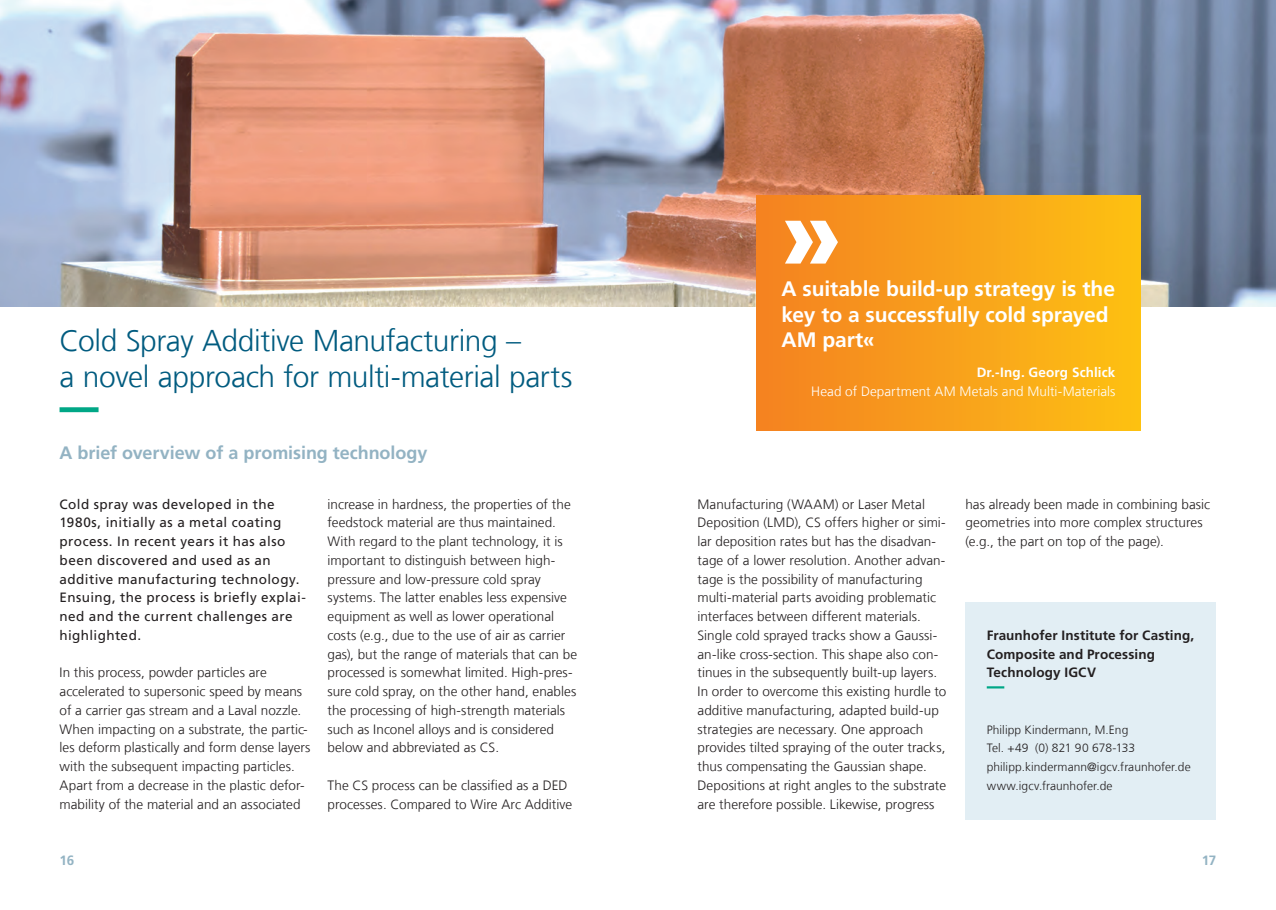
<style>
.page{position:relative;width:1276px;height:910px;background:#fff}
.page>*{position:absolute;margin:0;border:0;box-sizing:border-box;transform-origin:0 0}
.t1{font:900 105px "Frutiger LT Com";color:#fff}
.Ueberschrift_20_24_b{font:300 30px/36px "Frutiger LT Com";letter-spacing:-.015em;color:#005b7f}
.Zitat_14_17_weiss{font:700 21px/25.5px "Frutiger LT Com";letter-spacing:-.005em;color:#fff}
.Sub_Ueberschrift_12{font:700 18px "Frutiger LT Com";letter-spacing:-.005em;color:#93b3c3}
.Fliesstext_9_12_5_sc{font:300 13.5px/18.8px "Frutiger LT Com";letter-spacing:.005em;color:#231f20}
.Introtext_9_12_5_sch{font:13.5px/18.8px "Frutiger LT Com";letter-spacing:.03em;color:#231f20}
.Infokasten_klein_Ueb{font:700 13.5px/18.8px "Frutiger LT Com";letter-spacing:.01em;color:#231f20}
.Zitat_Autor_Info_9_1{font:300 13.5px "Frutiger LT Com";letter-spacing:.005em;color:#fff}
.Zitat_Autor_9_12_5_w{font:700 13.5px "Frutiger LT Com";letter-spacing:.01em;color:#fff}
.t2{font:700 13.5px "Frutiger LT Com";color:#93b3c3}
.Infokasten_klein_Fli{font:300 12px "Frutiger LT Com";letter-spacing:.005em;color:#231f20}
</style>
<div class="page">
<img style="left:0;top:0;width:1276px;height:306px">
<svg style="left:60px;top:407px;width:39px;height:5px"></svg>
<div style="left:756px;top:196px;width:385px;height:235px;background:linear-gradient(to right,#f48122,#fdc113)"></div>
<div style="left:965px;top:602px;width:251px;height:218px;background:#e2eef4"></div>
<svg style="left:986px;top:686px;width:19px;height:2px"></svg>
<p class="Ueberschrift_20_24_b" style="left:60px;top:323px;width:514px">Cold Spray Additive Manufacturing –<br>a novel approach for multi-material parts</p>
<p class="Sub_Ueberschrift_12" style="left:60px;top:442px;width:369px">A brief overview of a promising technology</p>
<p class="Introtext_9_12_5_sch" style="left:60px;top:495px;width:248px">Cold spray was developed in the<br>1980s, initially as a metal coating process. In recent years it has also been discovered and used as an additive manufacturing technology.<br>Ensuing, the process is briefly explai&shy;ned and the current challenges are highlighted.</p>
<p class="Fliesstext_9_12_5_sc" style="left:60px;top:663px;width:252px">In this process, powder particles are accelerated to supersonic speed by means of a carrier gas stream and a Laval nozzle.<br>When impacting on a substrate, the partic&shy;les deform plastically and form dense layers with the subsequent impacting particles.<br>Apart from a decrease in the plastic defor&shy;mability of the material and an associated</p>
<p class="Fliesstext_9_12_5_sc" style="left:327px;top:495px;width:251px">increase in hardness, the properties of the feedstock material are thus maintained.<br>With regard to the plant technology, it is important to distinguish between high&shy;pressure and low-pressure cold spray systems. The latter enables less expensive equipment as well as lower operational costs (e.g., due to the use of air as carrier gas), but the range of materials that can be processed is somewhat limited. High-pres&shy;sure cold spray, on the other hand, enables the processing of high-strength materials such as Inconel alloys and is considered below and abbreviated as CS.</p>
<p class="Fliesstext_9_12_5_sc" style="left:327px;top:776px;width:246px">The CS process can be classified as a DED processes. Compared to Wire Arc Additive</p>
<p class="t1" style="left:778px;top:171px;width:66px">»</p>
<p class="Zitat_14_17_weiss" style="left:781px;top:276px;width:335px">A suitable build-up strategy is the key to a successfully cold sprayed<br>AM part«</p>
<p class="Zitat_Autor_9_12_5_w" style="left:976px;top:365px;width:140px">Dr.-Ing. Georg Schlick</p>
<p class="Zitat_Autor_Info_9_1" style="left:811px;top:384px;width:306px">Head of Department AM Metals and Multi-Materials</p>
<p class="Fliesstext_9_12_5_sc" style="left:697px;top:495px;width:250px">Manufacturing (WAAM) or Laser Metal Deposition (LMD), CS offers higher or simi&shy;lar deposition rates but has the disadvan&shy;tage of a lower resolution. Another advan&shy;tage is the possibility of manufacturing multi-material parts avoiding problematic interfaces between different materials.<br>Single cold sprayed tracks show a Gaussi&shy;an-like cross-section. This shape also con&shy;tinues in the subsequently built-up layers.<br>In order to overcome this existing hurdle to additive manufacturing, adapted build-up strategies are necessary. One approach provides tilted spraying of the outer tracks, thus compensating the Gaussian shape.<br>Depositions at right angles to the substrate are therefore possible. Likewise, progress</p>
<p class="Fliesstext_9_12_5_sc" style="left:965px;top:495px;width:246px">has already been made in combining basic geometries into more complex structures (e.g., the part on top of the page).</p>
<p class="Infokasten_klein_Ueb" style="left:986px;top:626px;width:209px">Fraunhofer Institute for Casting,<br>Composite and Processing<br>Technology IGCV</p>
<p class="Infokasten_klein_Fli" style="left:986px;top:722px;width:143px">Philipp Kindermann, M.Eng</p>
<p class="Infokasten_klein_Fli" style="left:986px;top:741px;width:150px">Tel. +49 (0) 821 90 678-133</p>
<p class="Infokasten_klein_Fli" style="left:986px;top:760px;width:205px">philipp.kindermann@igcv.fraunhofer.de</p>
<p class="Infokasten_klein_Fli" style="left:986px;top:779px;width:127px">www.igcv.fraunhofer.de</p>
<p class="t2" style="left:60px;top:852px;width:16px">16</p>
<p class="t2" style="left:1202px;top:852px;width:16px">17</p>
</div>
